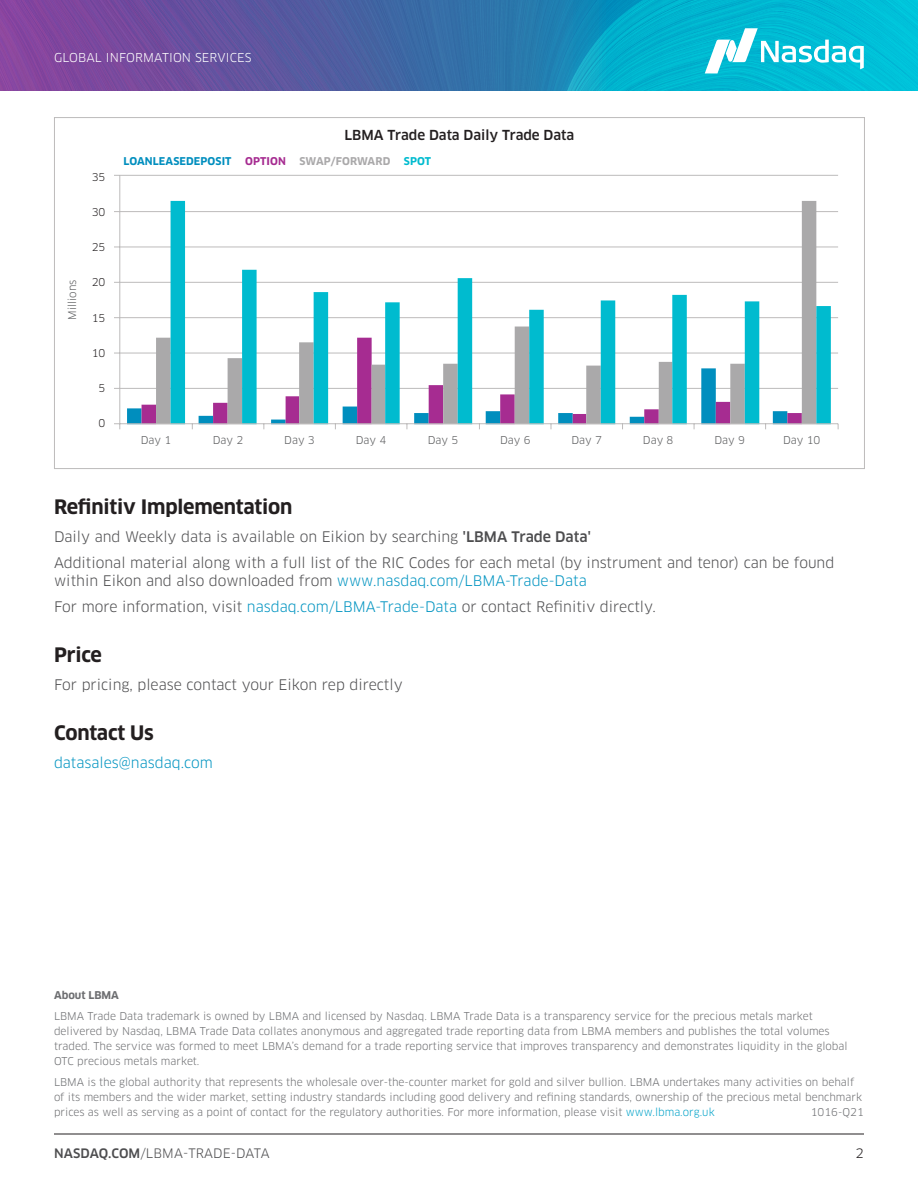
<style>
.page{position:relative;width:918px;height:1188px;background:#fff}
.page>*{position:absolute;margin:0;border:0;box-sizing:border-box;transform-origin:0 0}
.t1{font:700 19.5px "Clan Pro";letter-spacing:-.01em;color:#231f20}
.t2{font:14.25px/25.5px "Clan Pro";color:#4d4d4f}
.t3{font:14.25px "Clan Pro";color:#0094c1}
.t4{font:500 13.5px "Clan Pro";color:#231f20}
.t5{font:12.75px "Clan Pro";letter-spacing:.01em;color:#4d4d4f}
.t6{font:12.75px "Clan Pro";color:#231f20}
.t7{font:12px "Clan Pro";letter-spacing:.01em;color:#fff}
.t8{font:10.5px/15px "Clan Pro";color:#6d6e71}
.t9{font:10.5px "Clan Pro";color:#58595b}
.t10{font:700 10.5px "Clan Pro";letter-spacing:.01em;color:#008ebe}
.t11{font:10.5px "Clan Pro";color:#231f20}
.t12{font:700 10.5px "Clan Pro";letter-spacing:.005em;color:#aaa9aa}
.t13{font:700 10.5px "Clan Pro";color:#6d6e71}
.t14{font:700 10.5px "Clan Pro";letter-spacing:.01em;color:#a62c91}
.t15{font:700 10.5px "Clan Pro";color:#00bbcf}
.s1{font-weight:500}
.s2{color:#0094c1}
.s3{color:#00a2c8}
</style>
<div class="page">
<hr style="left:54px;top:1134px;width:810px;height:1px;background:#231f20">
<svg style="left:0;top:0;width:918px;height:90px;background:#3c77b0"></svg>
<svg style="left:705px;top:28px;width:159px;height:45px"></svg>
<hr style="left:120px;top:175px;width:718px;height:1px;background:#bdbbbb">
<hr style="left:120px;top:211px;width:718px;height:1px;background:#bdbbbb">
<hr style="left:120px;top:247px;width:718px;height:1px;background:#bdbbbb">
<hr style="left:120px;top:282px;width:718px;height:1px;background:#bdbbbb">
<hr style="left:120px;top:317px;width:718px;height:1px;background:#bdbbbb">
<hr style="left:120px;top:353px;width:718px;height:1px;background:#bdbbbb">
<hr style="left:120px;top:388px;width:718px;height:1px;background:#bdbbbb">
<svg style="left:171px;top:201px;width:660px;height:222px"></svg>
<hr style="left:119px;top:175px;width:1px;height:249px;background:#bdbbbb">
<hr style="left:120px;top:423px;width:718px;height:1px;background:#bdbbbb">
<svg style="left:127px;top:368px;width:660px;height:61px"></svg>
<svg style="left:114px;top:423px;width:6px;height:6px"></svg>
<p class="t7" style="left:54px;top:51px;width:199px">GLOBAL INFORMATION SERVICES</p>
<p class="t4" style="left:345px;top:127px;width:231px">LBMA Trade Data Daily Trade Data</p>
<p class="t9" style="left:66px;top:320px;width:42px;rotate:-90deg">Millions</p>
<p class="t11" style="left:92px;top:171px;width:15px">35</p>
<p class="t11" style="left:92px;top:206px;width:15px">30</p>
<p class="t11" style="left:92px;top:241px;width:15px">25</p>
<p class="t11" style="left:92px;top:276px;width:15px">20</p>
<p class="t11" style="left:92px;top:312px;width:15px">15</p>
<p class="t11" style="left:92px;top:347px;width:15px">10</p>
<p class="t11" style="left:99px;top:382px;width:8px">5</p>
<p class="t11" style="left:99px;top:417px;width:8px">0</p>
<p class="t10" style="left:123px;top:155px;width:110px">LOANLEASEDEPOSIT</p>
<p class="t14" style="left:245px;top:155px;width:42px">OPTION</p>
<p class="t12" style="left:300px;top:155px;width:92px">SWAP/FORWARD</p>
<p class="t15" style="left:404px;top:155px;width:29px">SPOT</p>
<p class="t9" style="left:141px;top:433px;width:32px">Day 1</p>
<p class="t9" style="left:213px;top:433px;width:32px">Day 2</p>
<p class="t9" style="left:284px;top:433px;width:32px">Day 3</p>
<p class="t9" style="left:356px;top:433px;width:32px">Day 4</p>
<p class="t9" style="left:428px;top:433px;width:32px">Day 5</p>
<p class="t9" style="left:500px;top:433px;width:32px">Day 6</p>
<p class="t9" style="left:571px;top:433px;width:32px">Day 7</p>
<p class="t9" style="left:643px;top:433px;width:32px">Day 8</p>
<p class="t9" style="left:714px;top:433px;width:32px">Day 9</p>
<p class="t9" style="left:783px;top:433px;width:39px">Day 10</p>
<h1 class="t1" style="left:54px;top:496px;width:240px">Refinitiv Implementation</h1>
<h2 class="t2" style="left:54px;top:524px;width:782px">Daily and Weekly data is available on Eikion by searching <span class="s1">'LBMA Trade Data'<br></span>Additional material along with a full list of the RIC Codes for each metal (by instrument and tenor) can be found</h2>
<h2 class="t2" style="left:54px;top:568px;width:604px">within Eikon and also downloaded from <span class="s2">www.nasdaq.com/LBMA-Trade-Data<br></span>For more information, visit <span class="s2">nasdaq.com/LBMA-Trade-Data</span> or contact Refinitiv directly.</h2>
<h1 class="t1" style="left:54px;top:644px;width:50px">Price</h1>
<h2 class="t2" style="left:54px;top:672px;width:350px">For pricing, please contact your Eikon rep directly</h2>
<h1 class="t1" style="left:54px;top:722px;width:101px">Contact Us</h1>
<h2 class="t3" style="left:54px;top:754px;width:160px">datasales@nasdaq.com</h2>
<p class="t13" style="left:54px;top:989px;width:67px">About LBMA</p>
<p class="t8" style="left:54px;top:1009px;width:795px">LBMA Trade Data trademark is owned by LBMA and licensed by Nasdaq. LBMA Trade Data is a transparency service for the precious metals market delivered by Nasdaq, LBMA Trade Data collates anonymous and aggregated trade reporting data from LBMA members and publishes the total volumes traded. The service was formed to meet LBMA’s demand for a trade reporting service that improves transparency and demonstrates liquidity in the global OTC precious metals market.</p>
<p class="t8" style="left:54px;top:1075px;width:810px">LBMA is the global authority that represents the wholesale over-the-counter market for gold and silver bullion. LBMA undertakes many activities on behalf of its members and the wider market, setting industry standards including good delivery and refining standards, ownership of the precious metal benchmark prices as well as serving as a point of contact for the regulatory authorities. For more information, please visit <span class="s3">www.lbma.org.uk</span></p>
<p class="t8" style="left:811px;top:1105px;width:55px">1016-Q21</p>
<p class="t5" style="left:54px;top:1146px;width:217px"><span class="s1">NASDAQ.COM</span>/LBMA-TRADE-DATA</p>
<p class="t6" style="left:856px;top:1146px;width:10px">2</p>
</div>
